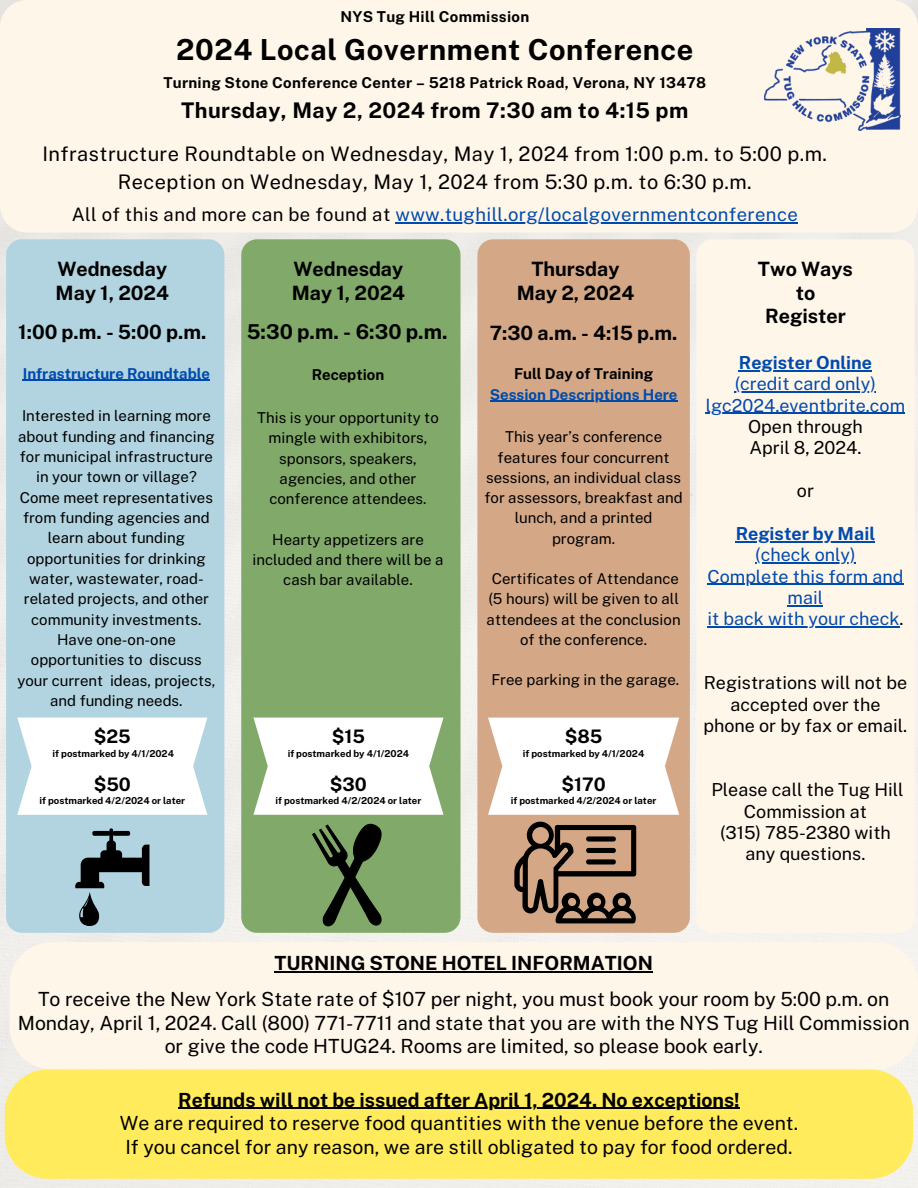
<style>
.page{position:relative;width:918px;height:1188px;background:#f0eeeb}
.page>*{position:absolute;margin:0;border:0;box-sizing:border-box;transform-origin:0 0}
.t1{font:700 28.95px "Public Sans";letter-spacing:.02em;color:#000}
.t2{font:700 21.6px "Public Sans";letter-spacing:.02em;color:#000}
.t3{font:700 20.55px "Public Sans";color:#000}
.t4{font:20.1px "Public Sans";letter-spacing:.02em;color:#000}
.t5{font:700 19.8px "Public Sans";color:#000}
.t6{font:19.5px/23.7px "Public Sans";color:#000;text-align:center}
.t7{font:700 19.5px "Public Sans";color:#000}
.t8{font:18.6px "Public Sans";letter-spacing:.02em;color:#004aad}
.t9{font:700 18.6px "Public Sans";color:#000}
.t10{font:18px/21.3px "Public Sans";color:#000;text-align:center}
.t11{font:18px/21.3px "Public Sans";color:#004aad;text-align:center}
.t12{font:700 18px "Public Sans";color:#004aad}
.t13{font:15px/20.2px "Public Sans";color:#000;text-align:center}
.t14{font:700 15px "Public Sans";letter-spacing:.02em;color:#000}
.t15{font:700 15px "Public Sans";color:#004aad}
.t16{font:700 15px "Public Sans";color:#000}
.t17{font:700 9.6px "Public Sans";color:#000}
.s1{color:#000}
</style>
<div class="page">
<div style="left:6px;top:239px;width:218px;height:694px;background:#b1d4e0"></div>
<div style="left:477px;top:239px;width:213px;height:694px;background:#d4a886"></div>
<hr style="left:23px;top:380px;width:187px;height:1px;background:#004aad">
<svg style="left:17px;top:718px;width:190px;height:97px"></svg>
<div style="left:241px;top:239px;width:220px;height:694px;background:#81a969"></div>
<div style="left:0;top:0;width:918px;height:233px;background:#fff6ea;border-radius:27px"></div>
<svg style="left:75px;top:828px;width:74px;height:98px;background:#778f97"></svg>
<svg style="left:312px;top:821px;width:72px;height:106px;background:#536d43"></svg>
<svg style="left:253px;top:718px;width:191px;height:97px"></svg>
<svg style="left:488px;top:718px;width:191px;height:97px"></svg>
<div style="left:10px;top:942px;width:908px;height:128px;background:#fff6ea"></div>
<hr style="left:275px;top:971px;width:378px;height:1px;background:#000">
<div style="left:696px;top:239px;width:219px;height:694px;background:#fff6ea"></div>
<div style="left:5px;top:1070px;width:908px;height:109px;background:#ffeb5b"></div>
<hr style="left:178px;top:1108px;width:562px;height:1px;background:#000">
<svg style="left:514px;top:822px;width:123px;height:101px;background:#886c56"></svg>
<div style="left:586px;top:836px;width:30px;height:6px;background:#000;border-radius:3px"></div>
<div style="left:586px;top:848px;width:30px;height:5px;background:#000;border-radius:3px"></div>
<div style="left:586px;top:859px;width:30px;height:6px;background:#000;border-radius:3px"></div>
<img style="left:764px;top:29px;width:136px;height:102px">
<hr style="left:490px;top:401px;width:187px;height:1px;background:#004aad">
<hr style="left:395px;top:222px;width:403px;height:2px;background:#004aad">
<hr style="left:739px;top:370px;width:133px;height:1px;background:#004aad">
<hr style="left:735px;top:391px;width:141px;height:1px;background:#004aad">
<hr style="left:706px;top:413px;width:199px;height:1px;background:#004aad">
<hr style="left:736px;top:541px;width:139px;height:1px;background:#004aad">
<hr style="left:755px;top:562px;width:101px;height:1px;background:#004aad">
<hr style="left:707px;top:584px;width:197px;height:1px;background:#004aad">
<hr style="left:788px;top:605px;width:35px;height:1px;background:#004aad">
<hr style="left:707px;top:626px;width:193px;height:2px;background:#004aad">
<p class="t14" style="left:340px;top:8px;width:190px">NYS Tug Hill Commission</p>
<p class="t1" style="left:176px;top:33px;width:519px">2024 Local Government Conference</p>
<p class="t14" style="left:163px;top:73px;width:544px">Turning Stone Conference Center – 5218 Patrick Road, Verona, NY 13478</p>
<p class="t2" style="left:181px;top:98px;width:509px">Thursday, May 2, 2024 from 7:30 am to 4:15 pm</p>
<p class="t4" style="left:42px;top:142px;width:786px">Infrastructure Roundtable on Wednesday, May 1, 2024 from 1:00 p.m. to 5:00 p.m.</p>
<p class="t4" style="left:118px;top:170px;width:635px">Reception on Wednesday, May 1, 2024 from 5:30 p.m. to 6:30 p.m.</p>
<p class="t8" style="left:72px;top:204px;width:728px"><span class="s1">All of this and more can be found at</span> www.tughill.org/localgovernmentconference</p>
<p class="t5" style="left:57px;top:257px;width:111px">Wednesday</p>
<p class="t5" style="left:56px;top:281px;width:115px">May 1, 2024</p>
<p class="t5" style="left:293px;top:257px;width:111px">Wednesday</p>
<p class="t5" style="left:292px;top:281px;width:115px">May 1, 2024</p>
<p class="t5" style="left:531px;top:257px;width:90px">Thursday</p>
<p class="t5" style="left:517px;top:281px;width:119px">May 2, 2024</p>
<p class="t5" style="left:18px;top:321px;width:190px">1:00 p.m. - 5:00 p.m.</p>
<p class="t3" style="left:247px;top:320px;width:202px">5:30 p.m. - 6:30 p.m.</p>
<p class="t5" style="left:490px;top:321px;width:189px">7:30 a.m. - 4:15 p.m.</p>
<p class="t15" style="left:23px;top:364px;width:189px">Infrastructure Roundtable</p>
<p class="t13" style="left:17px;top:406px;width:199px">Interested in learning more about funding and financing for municipal infrastructure in your town or village?<br>Come meet representatives from funding agencies and learn about funding opportunities for drinking water, wastewater, road&shy;related projects, and other community investments.<br>Have one-on-one opportunities to discuss your current ideas, projects, and funding needs.</p>
<p class="t9" style="left:94px;top:726px;width:39px">$25</p>
<p class="t17" style="left:53px;top:748px;width:123px">if postmarked by 4/1/2024</p>
<p class="t9" style="left:94px;top:773px;width:39px">$50</p>
<p class="t17" style="left:40px;top:795px;width:147px">if postmarked 4/2/2024 or later</p>
<p class="t16" style="left:312px;top:366px;width:74px">Reception</p>
<p class="t13" style="left:257px;top:407px;width:183px">This is your opportunity to mingle with exhibitors, sponsors, speakers, agencies, and other conference attendees.</p>
<p class="t13" style="left:252px;top:529px;width:193px">Hearty appetizers are included and there will be a cash bar available.</p>
<p class="t9" style="left:332px;top:726px;width:35px">$15</p>
<p class="t17" style="left:288px;top:748px;width:123px">if postmarked by 4/1/2024</p>
<p class="t9" style="left:330px;top:773px;width:39px">$30</p>
<p class="t17" style="left:276px;top:795px;width:147px">if postmarked 4/2/2024 or later</p>
<p class="t16" style="left:514px;top:365px;width:141px">Full Day of Training</p>
<p class="t15" style="left:490px;top:385px;width:189px">Session Descriptions Here</p>
<p class="t13" style="left:485px;top:427px;width:200px">This year’s conference features four concurrent sessions, an individual class for assessors, breakfast and lunch, and a printed program.</p>
<p class="t13" style="left:487px;top:568px;width:196px">Certificates of Attendance (5 hours) will be given to all attendees at the conclusion of the conference.</p>
<p class="t13" style="left:491px;top:670px;width:189px">Free parking in the garage.</p>
<p class="t9" style="left:565px;top:726px;width:39px">$85</p>
<p class="t17" style="left:523px;top:748px;width:123px">if postmarked by 4/1/2024</p>
<p class="t9" style="left:561px;top:773px;width:46px">$170</p>
<p class="t17" style="left:511px;top:795px;width:147px">if postmarked 4/2/2024 or later</p>
<p class="t5" style="left:758px;top:257px;width:97px">Two Ways</p>
<p class="t5" style="left:796px;top:281px;width:21px">to</p>
<p class="t5" style="left:765px;top:304px;width:82px">Register</p>
<p class="t12" style="left:739px;top:352px;width:135px">Register Online</p>
<p class="t11" style="left:735px;top:373px;width:143px">(credit card only)</p>
<p class="t11" style="left:706px;top:394px;width:201px">lgc2024.eventbrite.com</p>
<p class="t10" style="left:748px;top:416px;width:116px">Open through</p>
<p class="t10" style="left:749px;top:437px;width:114px">April 8, 2024.</p>
<p class="t10" style="left:797px;top:480px;width:19px">or</p>
<p class="t12" style="left:736px;top:523px;width:141px">Register by Mail</p>
<p class="t11" style="left:755px;top:544px;width:102px">(check only)</p>
<p class="t11" style="left:707px;top:565px;width:198px">Complete this form and mail</p>
<p class="t11" style="left:707px;top:608px;width:198px">it back with your check<span class="s1">.</span></p>
<p class="t10" style="left:704px;top:672px;width:205px">Registrations will not be accepted over the phone or by fax or email.</p>
<p class="t10" style="left:712px;top:779px;width:194px">Please call the Tug Hill<br>Commission at</p>
<p class="t10" style="left:720px;top:822px;width:172px">(315) 785-2380 with any questions.</p>
<p class="t7" style="left:275px;top:952px;width:380px">TURNING STONE HOTEL INFORMATION</p>
<p class="t6" style="left:18px;top:987px;width:894px">To receive the New York State rate of $107 per night, you must book your room by 5:00 p.m. on<br>Monday, April 1, 2024. Call (800) 771-7711 and state that you are with the NYS Tug Hill Commission or give the code HTUG24. Rooms are limited, so please book early.</p>
<p class="t7" style="left:178px;top:1088px;width:563px">Refunds will not be issued after April 1, 2024. No exceptions!</p>
<p class="t6" style="left:120px;top:1111px;width:680px">We are required to reserve food quantities with the venue before the event.</p>
<p class="t6" style="left:125px;top:1135px;width:669px">If you cancel for any reason, we are still obligated to pay for food ordered.</p>
</div>
